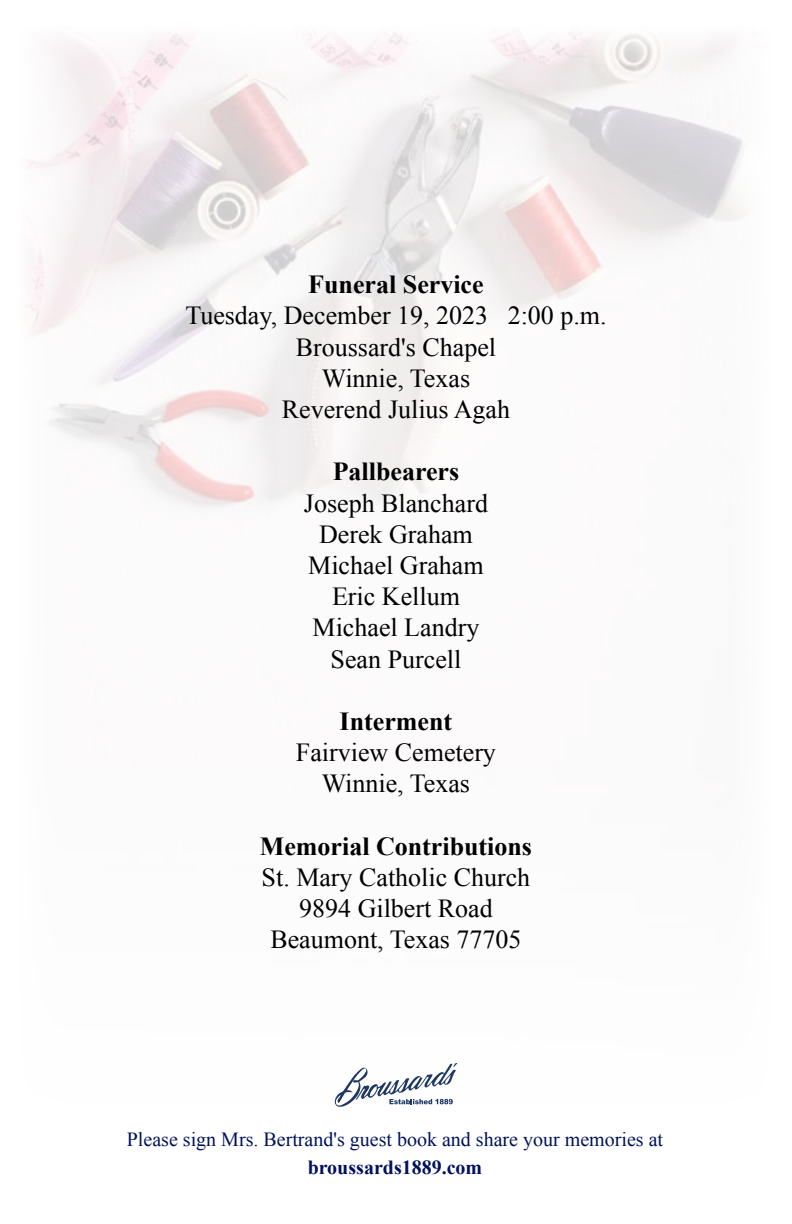
<style>
.page{position:relative;width:792px;height:1224px;background:#fff}
.page>*{position:absolute;margin:0;border:0;box-sizing:border-box;transform-origin:0 0}
.t1{font:26px/31.2px "Times New Roman";color:#000;text-align:center}
.t2{font:700 26px "Times New Roman";color:#000}
.t3{font:20px "Times New Roman";color:#00115e}
.t4{font:700 20px "Times New Roman";color:#00115e}
</style>
<div class="page">
<img style="left:26px;top:32px;width:718px;height:1071px">
<svg style="left:335px;top:1063px;width:122px;height:44px"></svg>
<p class="t2" style="left:308px;top:267px;width:177px">Funeral Service</p>
<p class="t1" style="left:185px;top:300px;width:423px">Tuesday, December 19, 2023 2:00 p.m.<br>Broussard's Chapel<br>Winnie, Texas<br>Reverend Julius Agah</p>
<p class="t2" style="left:333px;top:454px;width:128px">Pallbearers</p>
<p class="t1" style="left:304px;top:487px;width:186px">Joseph Blanchard<br>Derek Graham<br>Michael Graham<br>Eric Kellum<br>Michael Landry<br>Sean Purcell</p>
<p class="t2" style="left:340px;top:703px;width:114px">Interment</p>
<p class="t1" style="left:296px;top:737px;width:202px">Fairview Cemetery<br>Winnie, Texas</p>
<p class="t2" style="left:260px;top:828px;width:274px">Memorial Contributions</p>
<p class="t1" style="left:262px;top:861px;width:270px">St. Mary Catholic Church<br>9894 Gilbert Road<br>Beaumont, Texas 77705</p>
<p class="t3" style="left:127px;top:1126px;width:538px">Please sign Mrs. Bertrand's guest book and share your memories at</p>
<p class="t4" style="left:308px;top:1153px;width:176px">broussards1889.com</p>
</div>
